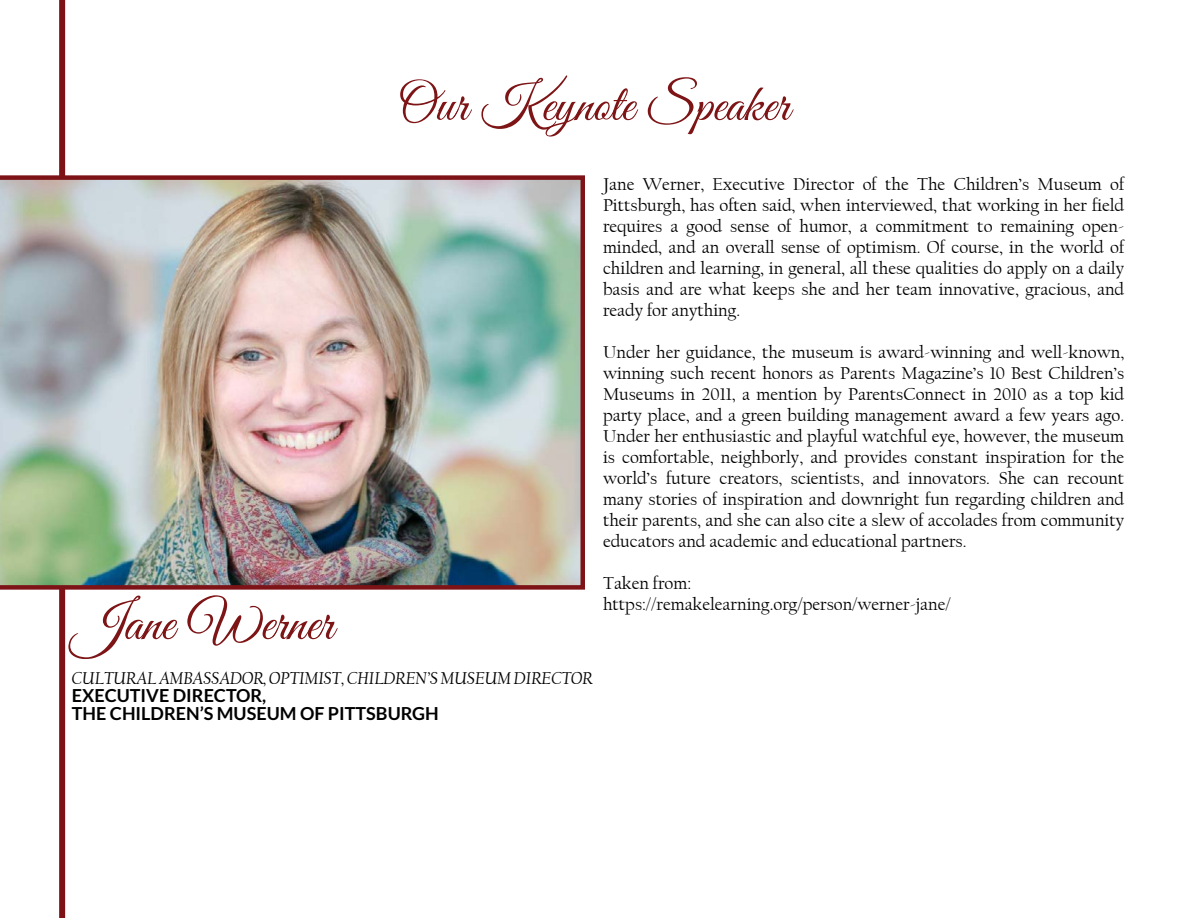
<style>
.page{position:relative;width:1188px;height:918px;background:#fff}
.page>*{position:absolute;margin:0;border:0;box-sizing:border-box;transform-origin:0 0}
.t1{font:54px "Great Vibes";color:#7d1416}
.t2{font:52.5px "Great Vibes";color:#7d1416}
.Normal{font:18px/21px "Californian FB";color:#000;text-align:justify}
.t3{font:italic 18px "Californian FB";letter-spacing:-.01em;color:#000}
.t4{font:700 18px "Lato";color:#000}
</style>
<div class="page">
<div style="left:59px;top:0;width:6px;height:918px;background:#7d1316"></div>
<img style="left:0;top:175px;width:585px;height:415px">
<p class="t1" style="left:72px;top:593px;width:263px">Jane Werner</p>
<p class="t2" style="left:398px;top:75px;width:394px">Our Keynote Speaker</p>
<p class="Normal" style="left:603px;top:174px;width:523px">Jane Werner, Executive Director of the The Children’s Museum of Pittsburgh, has often said, when interviewed, that working in her field requires a good sense of humor, a commitment to remaining open&shy;minded, and an overall sense of optimism. Of course, in the world of children and learning, in general, all these qualities do apply on a daily basis and are what keeps she and her team innovative, gracious, and ready for anything.</p>
<p class="Normal" style="left:603px;top:342px;width:523px">Under her guidance, the museum is award-winning and well-known, winning such recent honors as Parents Magazine’s 10 Best Children’s Museums in 2011, a mention by ParentsConnect in 2010 as a top kid party place, and a green building management award a few years ago.<br>Under her enthusiastic and playful watchful eye, however, the museum is comfortable, neighborly, and provides constant inspiration for the world’s future creators, scientists, and innovators. She can recount many stories of inspiration and downright fun regarding children and their parents, and she can also cite a slew of accolades from community educators and academic and educational partners.</p>
<p class="Normal" style="left:603px;top:573px;width:90px">Taken from:</p>
<p class="Normal" style="left:603px;top:594px;width:349px">https://remakelearning.org/person/werner-jane/</p>
<p class="t3" style="left:72px;top:668px;width:522px">CULTURAL AMBASSADOR, OPTIMIST, CHILDREN’S MUSEUM DIRECTOR</p>
<p class="t4" style="left:72px;top:685px;width:196px">EXECUTIVE DIRECTOR,</p>
<p class="t4" style="left:72px;top:703px;width:368px">THE CHILDREN’S MUSEUM OF PITTSBURGH</p>
</div>
